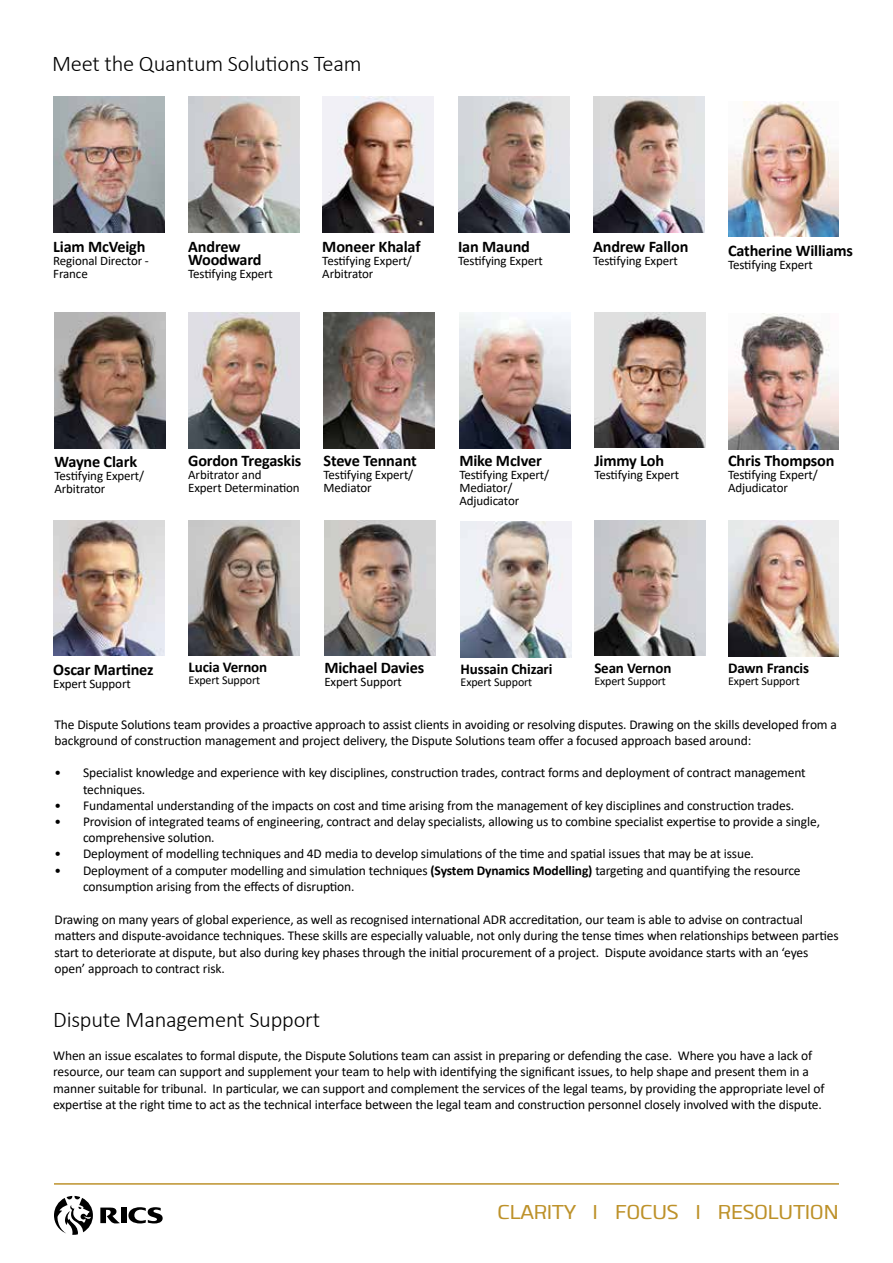
<style>
.page{position:relative;width:893px;height:1263px;background:#fff}
.page>*{position:absolute;margin:0;border:0;box-sizing:border-box;transform-origin:0 0}
.t1{font:300 22.5px "Calibri";letter-spacing:-.01em;color:#000}
.t2{font:21px "Clio XS Regular";letter-spacing:-.03em;color:#bd9129}
.t3{font:700 16.2px/13px "Calibri";letter-spacing:-.01em;color:#000}
.t4{font:700 15px "Calibri";letter-spacing:-.01em;color:#000}
.t5{font:13.5px/16.5px "Calibri";letter-spacing:-.01em;color:#000}
.t6{font:13.05px/13px "Calibri";letter-spacing:-.01em;color:#000}
.t7{font:12px "Calibri";letter-spacing:-.01em;color:#000}
.s1{font-weight:700}
</style>
<div class="page">
<hr style="left:54px;top:1183px;width:785px;height:2px;background:#bd922d">
<svg style="left:128px;top:1207px;width:35px;height:16px"></svg>
<div style="left:121px;top:1207px;width:6px;height:16px;background:#000"></div>
<svg style="left:100px;top:1207px;width:20px;height:16px"></svg>
<svg style="left:54px;top:1196px;width:39px;height:39px"></svg>
<img style="left:188px;top:313px;width:111px;height:135px">
<img style="left:322px;top:97px;width:111px;height:136px">
<img style="left:728px;top:313px;width:111px;height:136px">
<img style="left:324px;top:520px;width:111px;height:136px">
<img style="left:458px;top:97px;width:111px;height:136px">
<img style="left:54px;top:313px;width:111px;height:135px">
<img style="left:593px;top:97px;width:111px;height:136px">
<img style="left:728px;top:101px;width:111px;height:136px">
<img style="left:324px;top:313px;width:110px;height:135px">
<img style="left:459px;top:313px;width:111px;height:135px">
<img style="left:188px;top:97px;width:111px;height:136px">
<img style="left:53px;top:520px;width:111px;height:136px">
<img style="left:53px;top:97px;width:111px;height:136px">
<img style="left:594px;top:313px;width:111px;height:135px">
<img style="left:189px;top:520px;width:111px;height:136px">
<img style="left:461px;top:521px;width:111px;height:136px">
<img style="left:594px;top:520px;width:111px;height:136px">
<img style="left:728px;top:520px;width:111px;height:136px">
<h1 class="t1" style="left:52px;top:49px;width:311px">Meet the Quantum Solutions Team</h1>
<p class="t3" style="left:53px;top:240px;width:94px">Liam McVeigh</p>
<p class="t6" style="left:53px;top:254px;width:97px">Regional Director -<br>France</p>
<p class="t3" style="left:188px;top:240px;width:75px">Andrew<br>Woodward</p>
<p class="t6" style="left:188px;top:267px;width:86px">Testifying Expert</p>
<p class="t3" style="left:322px;top:240px;width:100px">Moneer Khalaf</p>
<p class="t6" style="left:322px;top:254px;width:91px">Testifying Expert/<br>Arbitrator</p>
<p class="t3" style="left:458px;top:240px;width:73px">Ian Maund</p>
<p class="t6" style="left:458px;top:254px;width:86px">Testifying Expert</p>
<p class="t3" style="left:593px;top:240px;width:97px">Andrew Fallon</p>
<p class="t6" style="left:593px;top:254px;width:86px">Testifying Expert</p>
<p class="t3" style="left:728px;top:244px;width:126px">Catherine Williams</p>
<p class="t6" style="left:728px;top:258px;width:86px">Testifying Expert</p>
<p class="t3" style="left:54px;top:455px;width:84px">Wayne Clark</p>
<p class="t6" style="left:54px;top:469px;width:91px">Testifying Expert/<br>Arbitrator</p>
<p class="t3" style="left:188px;top:453px;width:115px">Gordon Tregaskis</p>
<p class="t6" style="left:188px;top:467px;width:113px">Arbitrator and<br>Expert Determination</p>
<p class="t3" style="left:324px;top:453px;width:95px">Steve Tennant</p>
<p class="t6" style="left:324px;top:467px;width:91px">Testifying Expert/<br>Mediator</p>
<p class="t3" style="left:459px;top:453px;width:84px">Mike McIver</p>
<p class="t6" style="left:459px;top:467px;width:91px">Testifying Expert/<br>Mediator/<br>Adjudicator</p>
<p class="t3" style="left:594px;top:453px;width:71px">Jimmy Loh</p>
<p class="t6" style="left:594px;top:467px;width:86px">Testifying Expert</p>
<p class="t3" style="left:728px;top:454px;width:108px">Chris Thompson</p>
<p class="t6" style="left:728px;top:468px;width:91px">Testifying Expert/<br>Adjudicator</p>
<p class="t3" style="left:53px;top:663px;width:102px">Oscar Martinez</p>
<p class="t6" style="left:53px;top:677px;width:79px">Expert Support</p>
<p class="t4" style="left:189px;top:657px;width:80px">Lucia Vernon</p>
<p class="t7" style="left:189px;top:672px;width:73px">Expert Support</p>
<p class="t3" style="left:324px;top:661px;width:101px">Michael Davies</p>
<p class="t6" style="left:324px;top:675px;width:79px">Expert Support</p>
<p class="t4" style="left:461px;top:658px;width:93px">Hussain Chizari</p>
<p class="t7" style="left:461px;top:673px;width:73px">Expert Support</p>
<p class="t4" style="left:594px;top:657px;width:79px">Sean Vernon</p>
<p class="t7" style="left:594px;top:672px;width:73px">Expert Support</p>
<p class="t4" style="left:728px;top:657px;width:83px">Dawn Francis</p>
<p class="t7" style="left:728px;top:673px;width:73px">Expert Support</p>
<p class="t5" style="left:54px;top:716px;width:784px">The Dispute Solutions team provides a proactive approach to assist clients in avoiding or resolving disputes. Drawing on the skills developed from a background of construction management and project delivery, the Dispute Solutions team offer a focused approach based around:</p>
<p class="t5" style="left:83px;top:764px;width:724px;text-indent:-28px">• Specialist knowledge and experience with key disciplines, construction trades, contract forms and deployment of contract management techniques.</p>
<p class="t5" style="left:54px;top:797px;width:741px">• Fundamental understanding of the impacts on cost and time arising from the management of key disciplines and construction trades.</p>
<p class="t5" style="left:83px;top:813px;width:738px;text-indent:-28px">• Provision of integrated teams of engineering, contract and delay specialists, allowing us to combine specialist expertise to provide a single, comprehensive solution.</p>
<p class="t5" style="left:54px;top:845px;width:701px">• Deployment of modelling techniques and 4D media to develop simulations of the time and spatial issues that may be at issue.</p>
<p class="t5" style="left:83px;top:862px;width:719px;text-indent:-28px">• Deployment of a computer modelling and simulation techniques <span class="s1">(System Dynamics Modelling)</span> targeting and quantifying the resource consumption arising from the effects of disruption.</p>
<p class="t5" style="left:54px;top:910px;width:786px">Drawing on many years of global experience, as well as recognised international ADR accreditation, our team is able to advise on contractual matters and dispute-avoidance techniques. These skills are especially valuable, not only during the tense times when relationships between parties start to deteriorate at dispute, but also during key phases through the initial procurement of a project. Dispute avoidance starts with an ‘eyes open’ approach to contract risk.</p>
<h1 class="t1" style="left:53px;top:1005px;width:268px">Dispute Management Support</h1>
<p class="t5" style="left:53px;top:1047px;width:773px">When an issue escalates to formal dispute, the Dispute Solutions team can assist in preparing or defending the case. Where you have a lack of resource, our team can support and supplement your team to help with identifying the significant issues, to help shape and present them in a manner suitable for tribunal. In particular, we can support and complement the services of the legal teams, by providing the appropriate level of expertise at the right time to act as the technical interface between the legal team and construction personnel closely involved with the dispute.</p>
<h2 class="t2" style="left:497px;top:1200px;width:343px">CLARITY I FOCUS I RESOLUTION</h2>
</div>
